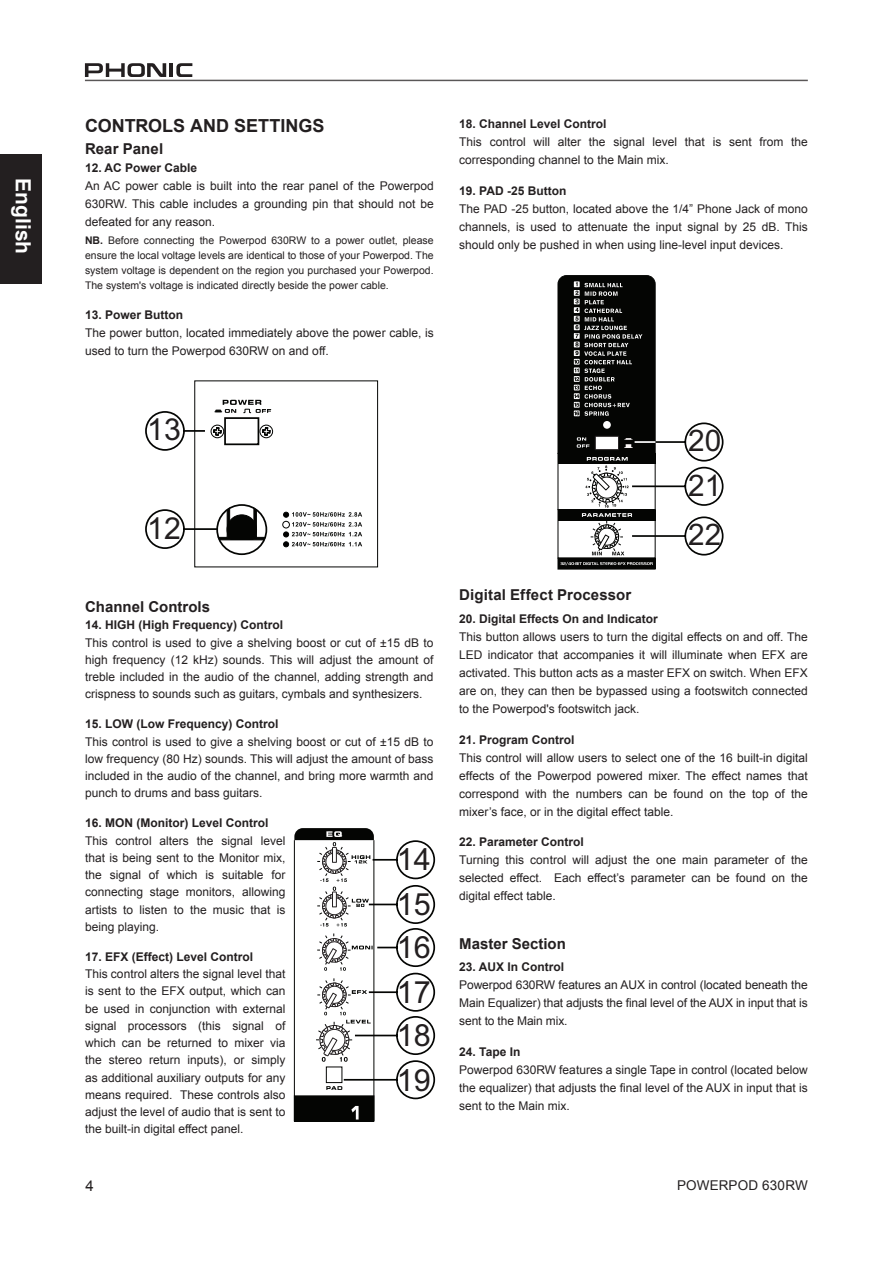
<style>
.page{position:relative;width:893px;height:1263px;background:#fff}
.page>*{position:absolute;margin:0;border:0;box-sizing:border-box;transform-origin:0 0}
.t1{font:30.6px/44.4px "Arial";color:#231f20}
.t2{font:30.3px "Arial";color:#231f20}
.t3{font:29.85px/49.7px "Arial";color:#231f20}
.t4{font:700 21px "Arial";color:#fff}
.t5{font:700 18px "Arial";letter-spacing:-.005em;color:#231f20}
.t6{font:700 15px "Arial";color:#231f20}
.t7{font:15px "Arial";color:#231f20}
.t8{font:13.5px "Arial";letter-spacing:.015em;color:#231f20}
.t9{font:12px/17.2px "Arial";color:#231f20;text-align:justify}
.t10{font:700 12px "Arial";color:#231f20}
.t11{font:10.5px/15px "Arial";color:#231f20;text-align:justify}
.s1{font-weight:700}
</style>
<div class="page">
<hr style="left:85px;top:80px;width:723px;height:1px;background:#231f20">
<hr style="left:170px;top:63px;width:3px;height:14px;background:#231f20">
<svg style="left:176px;top:63px;width:16px;height:14px"></svg>
<svg style="left:85px;top:63px;width:81px;height:14px"></svg>
<div style="left:0;top:154px;width:42px;height:129px;background:#231f20"></div>
<svg style="left:215px;top:400px;width:56px;height:13px"></svg>
<div style="left:216px;top:504px;width:51px;height:51px;border:2px solid #040503;border-radius:50%"></div>
<div style="left:224px;top:417px;width:35px;height:28px;background:#fff;border:2px solid #040503"></div>
<div style="left:211px;top:425px;width:13px;height:13px;border:1px solid #040503;border-radius:50%"></div>
<svg style="left:213px;top:427px;width:8px;height:9px"></svg>
<svg style="left:260px;top:425px;width:13px;height:13px"></svg>
<div style="left:259px;top:425px;width:14px;height:13px;border:1px solid #040503;border-radius:50%"></div>
<svg style="left:262px;top:427px;width:8px;height:9px"></svg>
<div style="left:282px;top:521px;width:8px;height:7px;border:1px solid #040503;border-radius:50%"></div>
<svg style="left:283px;top:512px;width:79px;height:35px"></svg>
<svg style="left:145px;top:410px;width:60px;height:42px"></svg>
<svg style="left:145px;top:507px;width:121px;height:43px"></svg>
<div style="left:294px;top:1096px;width:80px;height:25px;background:#040503"></div>
<svg style="left:351px;top:1106px;width:8px;height:13px"></svg>
<svg style="left:294px;top:828px;width:141px;height:272px"></svg>
<div style="left:326px;top:1067px;width:16px;height:16px;background:#fff;border:1px solid #040503"></div>
<div style="left:558px;top:558px;width:97px;height:11px;background:#040503"></div>
<svg style="left:560px;top:562px;width:93px;height:3px"></svg>
<svg style="left:558px;top:275px;width:165px;height:281px"></svg>
<hr style="left:635px;top:441px;width:20px;height:2px;background:#fff">
<h3 class="t4" style="left:35px;top:178px;width:77px;rotate:90deg">English</h3>
<h3 class="t5" style="left:85px;top:116px;width:241px">CONTROLS AND SETTINGS</h3>
<p class="t6" style="left:85px;top:141px;width:80px">Rear Panel</p>
<p class="t10" style="left:85px;top:162px;width:114px">12. AC Power Cable</p>
<p class="t9" style="left:85px;top:177px;width:350px;line-height:18px">An AC power cable is built into the rear panel of the Powerpod 630RW. This cable includes a grounding pin that should not be defeated for any reason.</p>
<p class="t11" style="left:85px;top:233px;width:350px"><span class="s1">NB.</span> Before connecting the Powerpod 630RW to a power outlet, please ensure the local voltage levels are identical to those of your Powerpod. The system voltage is dependent on the region you purchased your Powerpod.<br>The system's voltage is indicated directly beside the power cable.</p>
<p class="t10" style="left:85px;top:309px;width:100px">13. Power Button</p>
<p class="t9" style="left:85px;top:324px;width:350px;line-height:18px">The power button, located immediately above the power cable, is used to turn the Powerpod 630RW on and off.</p>
<h2 class="t2" style="left:147px;top:409px;width:35px">13</h2>
<h2 class="t2" style="left:147px;top:507px;width:35px">12</h2>
<p class="t6" style="left:85px;top:598px;width:127px">Channel Controls</p>
<p class="t10" style="left:85px;top:618px;width:200px">14. HIGH (High Frequency) Control</p>
<p class="t9" style="left:85px;top:634px;width:350px">This control is used to give a shelving boost or cut of ±15 dB to high frequency (12 kHz) sounds. This will adjust the amount of treble included in the audio of the channel, adding strength and crispness to sounds such as guitars, cymbals and synthesizers.</p>
<p class="t10" style="left:85px;top:717px;width:195px">15. LOW (Low Frequency) Control</p>
<p class="t9" style="left:85px;top:733px;width:350px">This control is used to give a shelving boost or cut of ±15 dB to low frequency (80 Hz) sounds. This will adjust the amount of bass included in the audio of the channel, and bring more warmth and punch to drums and bass guitars.</p>
<p class="t10" style="left:85px;top:816px;width:185px">16. MON (Monitor) Level Control</p>
<p class="t9" style="left:85px;top:832px;width:202px">This control alters the signal level that is being sent to the Monitor mix, the signal of which is suitable for connecting stage monitors, allowing artists to listen to the music that is being playing.</p>
<p class="t10" style="left:85px;top:950px;width:170px">17. EFX (Effect) Level Control</p>
<p class="t9" style="left:85px;top:965px;width:202px">This control alters the signal level that is sent to the EFX output, which can be used in conjunction with external signal processors (this signal of which can be returned to mixer via the stereo return inputs), or simply as additional auxiliary outputs for any means required. These controls also adjust the level of audio that is sent to the built-in digital effect panel.</p>
<h1 class="t1" style="left:397px;top:836px;width:36px;line-height:45.6px">14<br>15</h1>
<h1 class="t1" style="left:397px;top:924px;width:36px;text-align:justify">16<br>17<br>18<br>19</h1>
<p class="t10" style="left:459px;top:117px;width:149px">18. Channel Level Control</p>
<p class="t9" style="left:459px;top:133px;width:350px;line-height:18px">This control will alter the signal level that is sent from the corresponding channel to the Main mix.</p>
<p class="t10" style="left:459px;top:184px;width:109px">19. PAD -25 Button</p>
<p class="t9" style="left:459px;top:199px;width:350px;line-height:18px">The PAD -25 button, located above the 1/4” Phone Jack of mono channels, is used to attenuate the input signal by 25 dB. This should only be pushed in when using line-level input devices.</p>
<h3 class="t3" style="left:688px;top:416px;width:35px">20</h3>
<h3 class="t3" style="left:688px;top:460px;width:35px">21<br>22</h3>
<p class="t6" style="left:459px;top:587px;width:174px">Digital Effect Processor</p>
<p class="t10" style="left:459px;top:612px;width:200px">20. Digital Effects On and Indicator</p>
<p class="t9" style="left:459px;top:628px;width:350px;line-height:18px">This button allows users to turn the digital effects on and off. The LED indicator that accompanies it will illuminate when EFX are activated. This button acts as a master EFX on switch. When EFX are on, they can then be bypassed using a footswitch connected to the Powerpod's footswitch jack.</p>
<p class="t10" style="left:459px;top:733px;width:117px">21. Program Control</p>
<p class="t9" style="left:459px;top:748px;width:350px;line-height:18px">This control will allow users to select one of the 16 built-in digital effects of the Powerpod powered mixer. The effect names that correspond with the numbers can be found on the top of the mixer’s face, or in the digital effect table.</p>
<p class="t10" style="left:459px;top:835px;width:126px">22. Parameter Control</p>
<p class="t9" style="left:459px;top:851px;width:350px;line-height:18px">Turning this control will adjust the one main parameter of the selected effect. Each effect’s parameter can be found on the digital effect table.</p>
<p class="t6" style="left:459px;top:935px;width:108px">Master Section</p>
<p class="t10" style="left:459px;top:960px;width:106px">23. AUX In Control</p>
<p class="t9" style="left:459px;top:976px;width:350px;line-height:18px">Powerpod 630RW features an AUX in control (located beneath the Main Equalizer) that adjusts the final level of the AUX in input that is sent to the Main mix.</p>
<p class="t10" style="left:459px;top:1045px;width:63px">24. Tape In</p>
<p class="t9" style="left:459px;top:1061px;width:350px;line-height:18px">Powerpod 630RW features a single Tape in control (located below the equalizer) that adjusts the final level of the AUX in input that is sent to the Main mix.</p>
<p class="t7" style="left:86px;top:1177px;width:10px">4</p>
<p class="t8" style="left:677px;top:1177px;width:132px">POWERPOD 630RW</p>
</div>
